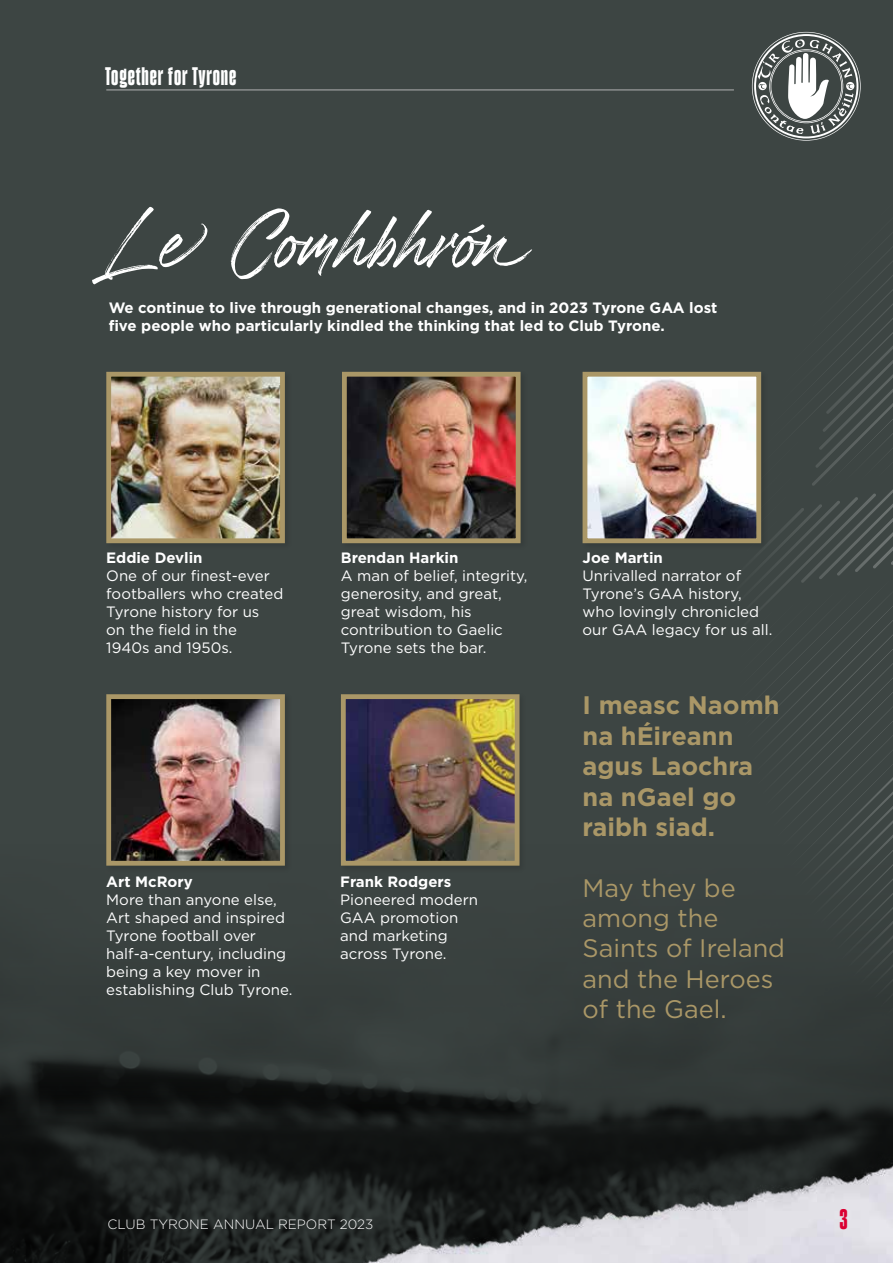
<style>
.page{position:relative;width:893px;height:1263px;background:#3d4543}
.page>*{position:absolute;margin:0;border:0;box-sizing:border-box;transform-origin:0 0}
.t1{font:84px "Brushwell";color:#fff}
.t2{font:700 30px "Gazzetta";color:#db0032}
.t3{font:700 27px "Gazzetta";letter-spacing:.03em;color:#fff}
.t4{font:25.35px/30.3px "Gotham";color:#aa9767}
.t5{font:700 25.35px/30.3px "Gotham";color:#aa9767}
.t6{font:15px/18px "Gotham";color:#fff}
.t7{font:700 15px/18px "Gotham";color:#fff}
.t8{font:300 13.5px "Gotham";color:#fff}
</style>
<div class="page">
<img style="left:0;top:978px;width:893px;height:285px">
<img style="left:298px;top:1099px;width:595px;height:164px">
<hr style="left:106px;top:90px;width:628px;height:1px;background:#b2b2b2">
<svg style="left:672px;top:31px;width:221px;height:993px"></svg>
<div style="left:105px;top:370px;width:187px;height:181px;background:#000;opacity:.12"></div>
<img style="left:112px;top:378px;width:167px;height:159px">
<div style="left:106px;top:372px;width:179px;height:171px;border:5px solid #aa9767"></div>
<div style="left:339px;top:693px;width:188px;height:180px;background:#000;opacity:.12"></div>
<img style="left:347px;top:700px;width:166px;height:160px">
<div style="left:341px;top:694px;width:178px;height:172px;border:5px solid #aa9767"></div>
<div style="left:340px;top:370px;width:188px;height:181px;background:#000;opacity:.12"></div>
<img style="left:348px;top:378px;width:167px;height:159px">
<div style="left:342px;top:372px;width:179px;height:171px;border:5px solid #aa9767"></div>
<div style="left:105px;top:693px;width:187px;height:180px;background:#38403e"></div>
<img style="left:112px;top:700px;width:167px;height:160px">
<div style="left:106px;top:694px;width:179px;height:172px;border:5px solid #aa9767"></div>
<div style="left:581px;top:370px;width:187px;height:181px;background:#000;opacity:.12"></div>
<img style="left:589px;top:378px;width:166px;height:159px">
<div style="left:583px;top:372px;width:178px;height:171px;border:5px solid #aa9767"></div>
<h3 class="t3" style="left:105px;top:62px;width:133px">Together for Tyrone</h3>
<h1 class="t1" style="left:107px;top:190px;width:424px">Le Comhbhrón</h1>
<p class="t7" style="left:109px;top:298px;width:610px">We continue to live through generational changes, and in 2023 Tyrone GAA lost five people who particularly kindled the thinking that led to Club Tyrone.</p>
<p class="t7" style="left:106px;top:549px;width:98px">Eddie Devlin</p>
<p class="t6" style="left:106px;top:567px;width:179px">One of our finest-ever footballers who created<br>Tyrone history for us<br>on the field in the<br>1940s and 1950s.</p>
<p class="t7" style="left:341px;top:549px;width:119px">Brendan Harkin</p>
<p class="t6" style="left:341px;top:567px;width:188px">A man of belief, integrity, generosity, and great, great wisdom, his contribution to Gaelic<br>Tyrone sets the bar.</p>
<p class="t7" style="left:106px;top:873px;width:88px">Art McRory</p>
<p class="t6" style="left:106px;top:891px;width:188px">More than anyone else,<br>Art shaped and inspired<br>Tyrone football over half-a-century, including being a key mover in establishing Club Tyrone.</p>
<p class="t7" style="left:340px;top:873px;width:113px">Frank Rodgers</p>
<p class="t6" style="left:340px;top:891px;width:139px">Pioneered modern<br>GAA promotion and marketing across Tyrone.</p>
<p class="t7" style="left:583px;top:549px;width:82px">Joe Martin</p>
<p class="t6" style="left:583px;top:567px;width:191px">Unrivalled narrator of<br>Tyrone’s GAA history, who lovingly chronicled our GAA legacy for us all.</p>
<h3 class="t5" style="left:583px;top:690px;width:198px">I measc Naomh na hÉireann agus Laochra na nGael go raibh siad.</h3>
<h3 class="t4" style="left:583px;top:872px;width:204px">May they be among the<br>Saints of Ireland and the Heroes of the Gael.</h3>
<p class="t8" style="left:108px;top:1216px;width:267px">CLUB TYRONE ANNUAL REPORT 2023</p>
<h2 class="t2" style="left:839px;top:1204px;width:10px">3</h2>
</div>
